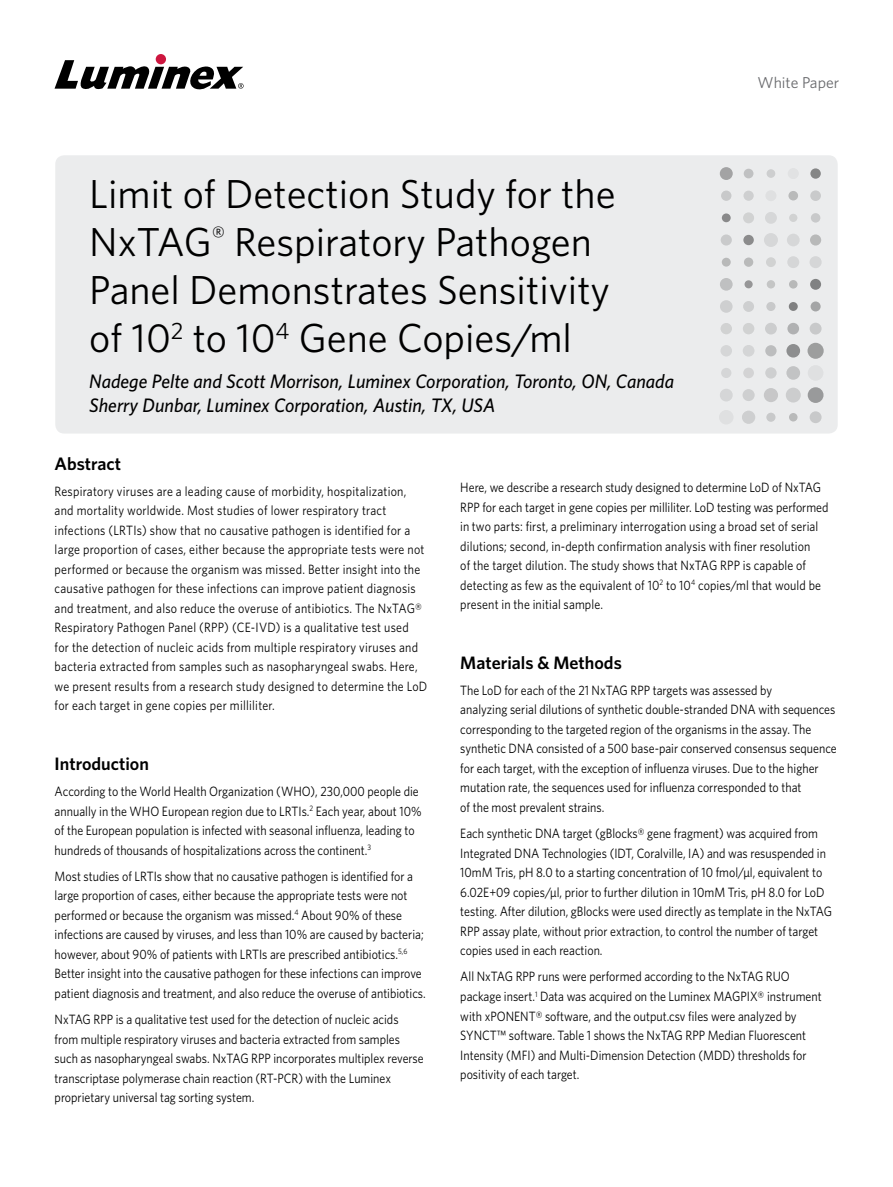
<style>
.page{position:relative;width:893px;height:1187px;background:#fff}
.page>*{position:absolute;margin:0;border:0;box-sizing:border-box;transform-origin:0 0}
.t1{font:40.5px/48px "Whitney";color:#000}
.t2{font:italic 500 19.5px/24px "Whitney";color:#000}
.t3{font:600 18px "Whitney";color:#000}
.t4{font:15.75px "Whitney";color:#696a6d}
.t5{font:13.5px/19.5px "Whitney";color:#000;scale:.89 1}
.t6{font:13.5px/19.5px "Whitney";letter-spacing:.02em;color:#000;scale:.89 1}
</style>
<div class="page">
<div style="left:55px;top:155px;width:783px;height:278px;background:#ebeced;border-radius:9px"></div>
<div style="left:719px;top:410px;width:15px;height:14px;background:#dfe0e1;border-radius:50%"></div>
<div style="left:742px;top:410px;width:13px;height:14px;background:#cecfd0;border-radius:50%"></div>
<div style="left:720px;top:388px;width:13px;height:13px;background:#d5d6d7;border-radius:50%"></div>
<div style="left:742px;top:389px;width:13px;height:12px;background:#cecfd0;border-radius:50%"></div>
<div style="left:764px;top:388px;width:14px;height:14px;background:#c7c7c8;border-radius:50%"></div>
<div style="left:786px;top:387px;width:15px;height:15px;background:#cccdce;border-radius:50%"></div>
<div style="left:808px;top:387px;width:15px;height:16px;background:#999a9b;border-radius:50%"></div>
<div style="left:721px;top:368px;width:10px;height:10px;background:#d5d6d7;border-radius:50%"></div>
<div style="left:743px;top:367px;width:11px;height:11px;background:#d3d3d4;border-radius:50%"></div>
<div style="left:765px;top:367px;width:12px;height:11px;background:#cecfd0;border-radius:50%"></div>
<div style="left:786px;top:366px;width:14px;height:14px;background:#c2c3c4;border-radius:50%"></div>
<div style="left:808px;top:365px;width:15px;height:16px;background:#dfe0e1;border-radius:50%"></div>
<div style="left:720px;top:345px;width:12px;height:11px;background:#d5d6d7;border-radius:50%"></div>
<div style="left:743px;top:345px;width:11px;height:11px;background:#d4d5d6;border-radius:50%"></div>
<div style="left:765px;top:345px;width:12px;height:11px;background:#bcbdbe;border-radius:50%"></div>
<div style="left:786px;top:344px;width:14px;height:13px;background:#8d8e8f;border-radius:50%"></div>
<svg style="left:807px;top:343px;width:17px;height:16px"></svg>
<div style="left:720px;top:323px;width:12px;height:11px;background:#d1d2d2;border-radius:50%"></div>
<div style="left:743px;top:323px;width:11px;height:11px;background:#d1d2d2;border-radius:50%"></div>
<div style="left:765px;top:323px;width:12px;height:11px;background:#cccdce;border-radius:50%"></div>
<div style="left:787px;top:323px;width:12px;height:11px;background:#b0b1b2;border-radius:50%"></div>
<div style="left:810px;top:323px;width:12px;height:11px;background:#c8c9ca;border-radius:50%"></div>
<svg style="left:720px;top:300px;width:13px;height:13px"></svg>
<div style="left:743px;top:301px;width:11px;height:11px;background:#cecfd0;border-radius:50%"></div>
<div style="left:766px;top:302px;width:9px;height:9px;background:#c8c9ca;border-radius:50%"></div>
<svg style="left:789px;top:302px;width:9px;height:9px"></svg>
<svg style="left:811px;top:301px;width:10px;height:10px"></svg>
<div style="left:720px;top:278px;width:13px;height:12px;background:#bfc0c1;border-radius:50%"></div>
<svg style="left:744px;top:280px;width:9px;height:8px"></svg>
<div style="left:767px;top:280px;width:8px;height:8px;background:#c4c5c5;border-radius:50%"></div>
<div style="left:789px;top:280px;width:9px;height:8px;background:#b8b9b9;border-radius:50%"></div>
<div style="left:810px;top:279px;width:11px;height:11px;background:#818283;border-radius:50%"></div>
<div style="left:722px;top:258px;width:9px;height:8px;background:#b8b9b9;border-radius:50%"></div>
<div style="left:744px;top:257px;width:9px;height:10px;background:#b9baba;border-radius:50%"></div>
<div style="left:766px;top:257px;width:10px;height:10px;background:#d1d2d2;border-radius:50%"></div>
<div style="left:787px;top:256px;width:12px;height:12px;background:#d5d6d7;border-radius:50%"></div>
<div style="left:809px;top:256px;width:13px;height:12px;background:#d5d6d7;border-radius:50%"></div>
<div style="left:721px;top:234px;width:11px;height:11px;background:#c9cacb;border-radius:50%"></div>
<div style="left:743px;top:235px;width:11px;height:10px;background:#8b8b8c;border-radius:50%"></div>
<div style="left:764px;top:233px;width:14px;height:14px;background:#d6d7d8;border-radius:50%"></div>
<div style="left:787px;top:233px;width:13px;height:13px;background:#d6d7d8;border-radius:50%"></div>
<div style="left:810px;top:234px;width:11px;height:11px;background:#b8b9b9;border-radius:50%"></div>
<svg style="left:722px;top:213px;width:9px;height:9px"></svg>
<div style="left:743px;top:212px;width:11px;height:11px;background:#d1d2d2;border-radius:50%"></div>
<div style="left:765px;top:212px;width:12px;height:12px;background:#d6d7d8;border-radius:50%"></div>
<div style="left:789px;top:214px;width:8px;height:8px;background:#d1d2d2;border-radius:50%"></div>
<div style="left:811px;top:213px;width:9px;height:9px;background:#c8c9ca;border-radius:50%"></div>
<div style="left:721px;top:190px;width:10px;height:11px;background:#c8c9ca;border-radius:50%"></div>
<div style="left:743px;top:190px;width:11px;height:11px;background:#cecfd0;border-radius:50%"></div>
<div style="left:765px;top:190px;width:11px;height:11px;background:#dfe0e1;border-radius:50%"></div>
<div style="left:788px;top:191px;width:10px;height:9px;background:#b9baba;border-radius:50%"></div>
<div style="left:810px;top:190px;width:11px;height:11px;background:#c9cacb;border-radius:50%"></div>
<svg style="left:720px;top:167px;width:13px;height:13px"></svg>
<div style="left:744px;top:169px;width:9px;height:9px;background:#c0c1c2;border-radius:50%"></div>
<div style="left:767px;top:169px;width:8px;height:9px;background:#cdcecf;border-radius:50%"></div>
<div style="left:788px;top:168px;width:11px;height:11px;background:#e1e2e3;border-radius:50%"></div>
<svg style="left:810px;top:168px;width:11px;height:11px"></svg>
<div style="left:810px;top:411px;width:12px;height:12px;background:#c8c9ca;border-radius:50%"></div>
<svg style="left:766px;top:412px;width:9px;height:10px"></svg>
<div style="left:789px;top:413px;width:9px;height:8px;background:#b9baba;border-radius:50%"></div>
<div style="left:156px;top:54px;width:10px;height:10px;background:#cd163f;border-radius:50%"></div>
<svg style="left:55px;top:60px;width:189px;height:29px"></svg>
<h1 class="t1" style="left:89px;top:169px;width:528px">Limit of Detection Study for the<br>NxTAG<sup>®</sup> Respiratory Pathogen<br>Panel Demonstrates Sensitivity of 10<sup>2</sup> to 10<sup>4</sup> Gene Copies/ml</h1>
<h2 class="t2" style="left:89px;top:368px;width:586px">Nadege Pelte and Scott Morrison, Luminex Corporation, Toronto, ON, Canada<br>Sherry Dunbar, Luminex Corporation, Austin, TX, USA</h2>
<p class="t4" style="left:757px;top:72px;width:83px">White Paper</p>
<h3 class="t3" style="left:55px;top:451px;width:68px">Abstract</h3>
<p class="t6" style="left:55px;top:481px;width:420px">Respiratory viruses are a leading cause of morbidity, hospitalization, and mortality worldwide. Most studies of lower respiratory tract infections (LRTIs) show that no causative pathogen is identified for a large proportion of cases, either because the appropriate tests were not performed or because the organism was missed. Better insight into the causative pathogen for these infections can improve patient diagnosis and treatment, and also reduce the overuse of antibiotics. The NxTAG® Respiratory Pathogen Panel (RPP) (CE-IVD) is a qualitative test used<br>for the detection of nucleic acids from multiple respiratory viruses and bacteria extracted from samples such as nasopharyngeal swabs. Here, we present results from a research study designed to determine the LoD for each target in gene copies per milliliter.</p>
<h3 class="t3" style="left:55px;top:751px;width:96px">Introduction</h3>
<p class="t5" style="left:55px;top:781px;width:414px">According to the World Health Organization (WHO), 230,000 people die annually in the WHO European region due to LRTIs.<sup>2</sup> Each year, about 10% of the European population is infected with seasonal influenza, leading to hundreds of thousands of hospitalizations across the continent.<sup>3</sup></p>
<p class="t5" style="left:55px;top:866px;width:419px">Most studies of LRTIs show that no causative pathogen is identified for a large proportion of cases, either because the appropriate tests were not performed or because the organism was missed.<sup>4</sup> About 90% of these infections are caused by viruses, and less than 10% are caused by bacteria; however, about 90% of patients with LRTIs are prescribed antibiotics.<sup>5,6<br></sup>Better insight into the causative pathogen for these infections can improve patient diagnosis and treatment, and also reduce the overuse of antibiotics.</p>
<p class="t5" style="left:55px;top:1009px;width:416px">NxTAG RPP is a qualitative test used for the detection of nucleic acids from multiple respiratory viruses and bacteria extracted from samples such as nasopharyngeal swabs. NxTAG RPP incorporates multiplex reverse transcriptase polymerase chain reaction (RT-PCR) with the Luminex proprietary universal tag sorting system.</p>
<p class="t5" style="left:460px;top:477px;width:415px">Here, we describe a research study designed to determine LoD of NxTAG RPP for each target in gene copies per milliliter. LoD testing was performed in two parts: first, a preliminary interrogation using a broad set of serial dilutions; second, in-depth confirmation analysis with finer resolution<br>of the target dilution. The study shows that NxTAG RPP is capable of detecting as few as the equivalent of 10<sup>2</sup> to 10<sup>4</sup> copies/ml that would be present in the initial sample.</p>
<h3 class="t3" style="left:460px;top:650px;width:163px">Materials &amp; Methods</h3>
<p class="t5" style="left:460px;top:680px;width:424px">The LoD for each of the 21 NxTAG RPP targets was assessed by<br>analyzing serial dilutions of synthetic double-stranded DNA with sequences corresponding to the targeted region of the organisms in the assay. The synthetic DNA consisted of a 500 base-pair conserved consensus sequence for each target, with the exception of influenza viruses. Due to the higher mutation rate, the sequences used for influenza corresponded to that<br>of the most prevalent strains.</p>
<p class="t5" style="left:460px;top:823px;width:419px">Each synthetic DNA target (gBlocks® gene fragment) was acquired from Integrated DNA Technologies (IDT, Coralville, IA) and was resuspended in 10mM Tris, pH 8.0 to a starting concentration of 10 fmol/µl, equivalent to 6.02E+09 copies/µl, prior to further dilution in 10mM Tris, pH 8.0 for LoD testing. After dilution, gBlocks were used directly as template in the NxTAG RPP assay plate, without prior extraction, to control the number of target copies used in each reaction.</p>
<p class="t5" style="left:460px;top:966px;width:408px">All NxTAG RPP runs were performed according to the NxTAG RUO package insert.<sup>1</sup> Data was acquired on the Luminex MAGPIX® instrument with xPONENT® software, and the output.csv files were analyzed by SYNCT™ software. Table 1 shows the NxTAG RPP Median Fluorescent Intensity (MFI) and Multi-Dimension Detection (MDD) thresholds for positivity of each target.</p>
</div>
